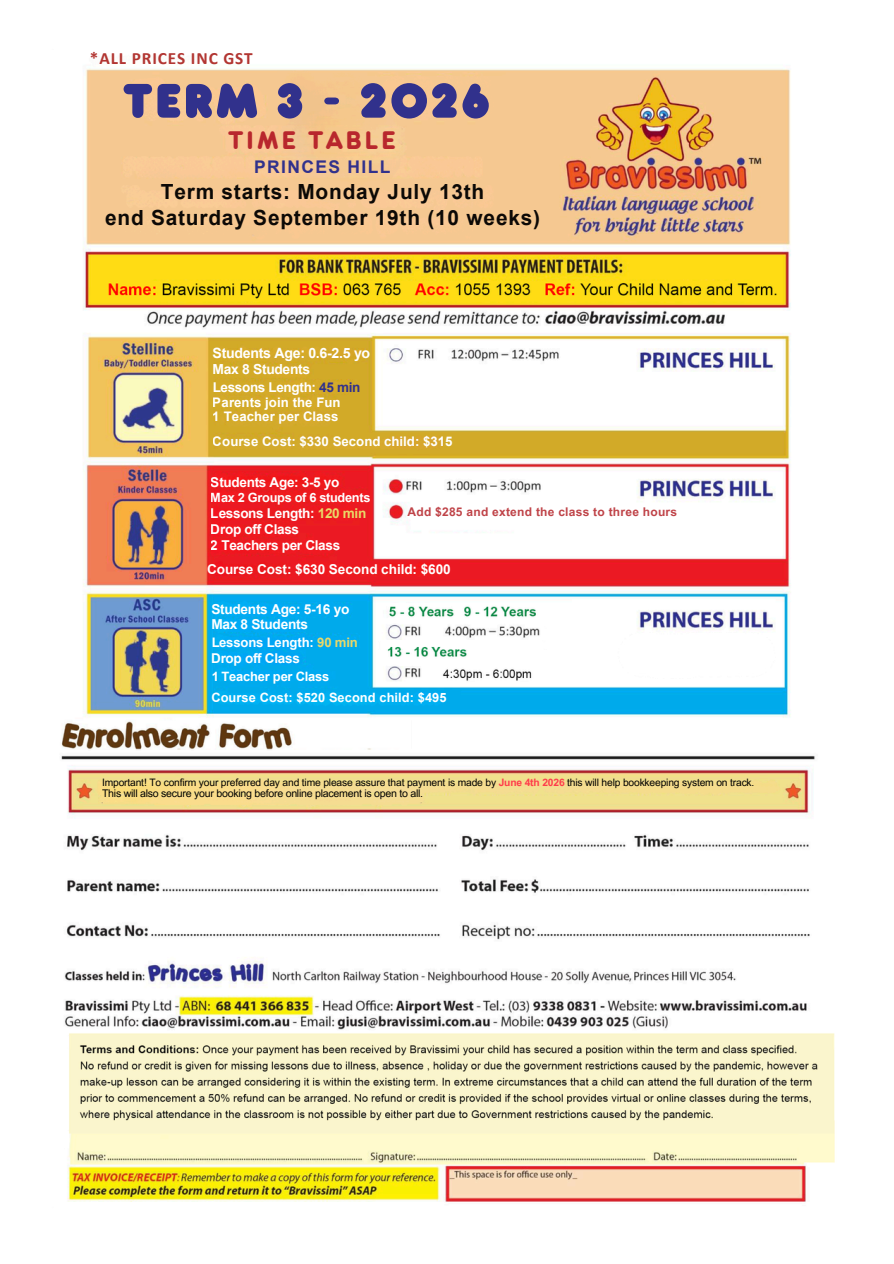
<style>
.page{position:relative;width:894px;height:1264px;background:#fff}
.page>*{position:absolute;margin:0;border:0;box-sizing:border-box;transform-origin:0 0}
.t1{font:50.55px "Frankfurter Com";letter-spacing:.035em;color:#31318c}
.t2{font:500 26.4px "Frankfurter Com";letter-spacing:.11em;color:#b8272d}
.t3{font:700 20.85px/26px "Arial";letter-spacing:.04em;color:#0c0906;text-align:center}
.t4{font:700 17.4px "Arial";letter-spacing:.075em;color:#31318c}
.t5{font:700 17.25px "Calibri";letter-spacing:.05em;color:#b23632}
.t6{font:700 14.1px "Arial";letter-spacing:-.02em;color:#fff}
.t7{font:700 13.8px "Arial";letter-spacing:-.02em;color:#fff}
.t8{font:700 13.65px/14.7px "Arial";letter-spacing:-.005em;color:#fff}
.t9{font:700 13.5px/15.9px "Arial";letter-spacing:-.025em;color:#fff}
.t10{font:700 13.2px/14.2px "Arial";letter-spacing:.005em;color:#fff}
.t11{font:700 13.05px "Arial";letter-spacing:-.015em;color:#fff}
.t12{font:700 12.9px "Arial";letter-spacing:-.015em;color:#fff}
.t13{font:700 12.75px "Arial";letter-spacing:.005em;color:#fff}
.t14{font:700 12.75px "Arial";letter-spacing:-.025em;color:#fff}
.t15{font:700 12px "Arial MT Pro";letter-spacing:.02em;color:#bf4348}
.t16{font:10.65px "Arial MT Pro";letter-spacing:-.025em;color:#000}
.t17{font:10.2px "Arial MT Pro";letter-spacing:-.015em;color:#000}
.s1{color:#31318c}
.s2{color:#e9d868}
.s3{font-weight:700;color:#ff3b4b}
</style>
<div class="page">
<img style="left:61px;top:68px;width:774px;height:1134px">
<h3 class="t5" style="left:90px;top:51px;width:164px">*ALL PRICES INC GST</h3>
<h1 class="t1" style="left:123px;top:70px;width:369px">TERM 3 - 2026</h1>
<h2 class="t2" style="left:228px;top:124px;width:168px">TIME TABLE</h2>
<h3 class="t4" style="left:254px;top:157px;width:137px">PRINCES HILL</h3>
<h3 class="t3" style="left:105px;top:178px;width:436px">Term starts: Monday July 13th<br>end Saturday September 19th (10 weeks)</h3>
<h3 class="t6" style="left:212px;top:345px;width:159px">Students Age: 0.6-2.5 yo</h3>
<h3 class="t7" style="left:212px;top:362px;width:99px">Max 8 Students</h3>
<h3 class="t9" style="left:212px;top:379px;width:149px">Lessons Length: <span class="s1">45 min</span></h3>
<p class="t10" style="left:213px;top:395px;width:129px">Parents join the Fun<br>1 Teacher per Class</p>
<p class="t10" style="left:213px;top:434px;width:241px">Course Cost: $330 Second child: $315</p>
<h3 class="t9" style="left:211px;top:474px;width:130px">Students Age: 3-5 yo</h3>
<p class="t14" style="left:211px;top:490px;width:161px">Max 2 Groups of 6 students</p>
<h3 class="t9" style="left:211px;top:505px;width:157px">Lessons Length: <span class="s2">120 min<br></span>Drop off Class<br>2 Teachers per Class</h3>
<h3 class="t8" style="left:207px;top:562px;width:245px">Course Cost: $630 Second child: $600</h3>
<h3 class="t8" style="left:211px;top:602px;width:139px">Students Age: 5-16 yo<br>Max 8 Students</h3>
<p class="t11" style="left:211px;top:634px;width:148px">Lessons Length: <span class="s2">90 min</span></p>
<h3 class="t9" style="left:211px;top:650px;width:90px">Drop off Class</h3>
<p class="t12" style="left:211px;top:669px;width:120px">1 Teacher per Class</p>
<p class="t13" style="left:211px;top:691px;width:236px">Course Cost: $520 Second child: $495</p>
<p class="t15" style="left:407px;top:507px;width:271px">Add $285 and extend the class to three hours</p>
<p class="t17" style="left:102px;top:778px;width:653px">Important! To confirm your preferred day and time please assure that payment is made by <span class="s3">June 4th 2026</span> this will help bookkeeping system on track.</p>
<p class="t16" style="left:102px;top:789px;width:322px">This will also secure your booking before online placement is open to all.</p>
</div>
